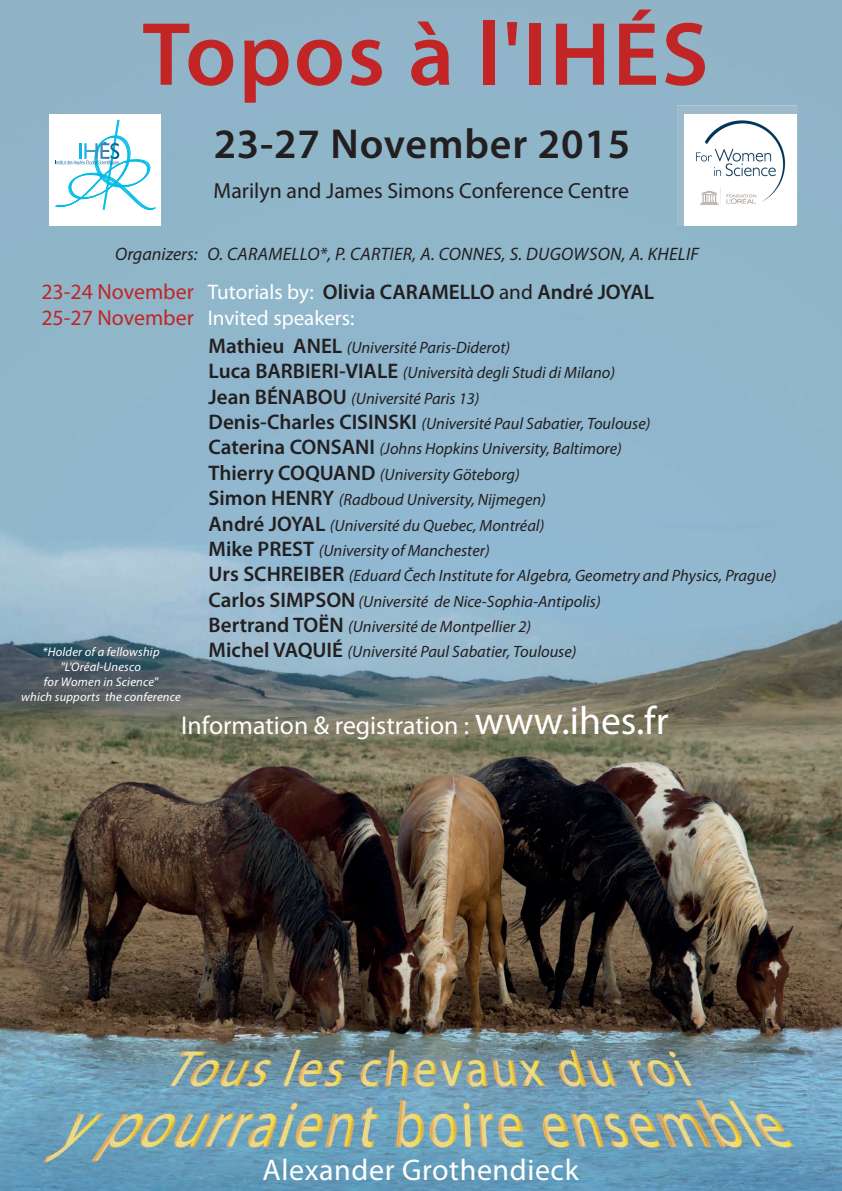
<style>
.page{position:relative;width:842px;height:1191px;background:#fff}
.page>*{position:absolute;margin:0;border:0;box-sizing:border-box;transform-origin:0 0}
.t1{font:600 90.6px "Myriad Pro";letter-spacing:.025em;color:#c12525}
.t2{font:600 42px "Myriad Pro";letter-spacing:.02em;color:#231f20}
.t3{font:30px "Myriad Pro";letter-spacing:.02em;color:#fff}
.t4{font:25.7px "Myriad Pro";color:#fff}
.t5{font:21.9px "Myriad Pro";color:#231f20}
.t6{font:600 21.1px "Myriad Pro";color:#231f20}
.t7{font:21.1px "Myriad Pro";color:#fff}
.t8{font:italic 18.1px "Myriad Pro";letter-spacing:.015em;color:#231f20}
.t9{font:italic 16.4px/25.3px "Myriad Pro";color:#231f20}
.t10{font:italic 12.5px/15px "Myriad Pro";letter-spacing:.015em;color:#fff;text-align:center}
.s1{font-weight:400;font-size:21.9px;color:#c12525}
.s2{font-weight:400;color:#fff}
.s3{font-weight:400}
.s4{font-size:21.9px;color:#c12525}
.s5{font-weight:600;font-style:normal;font-size:21.1px}
.s6{font-size:39.6px}
</style>
<div class="page">
<img style="left:0;top:0;width:842px;height:1191px">
<img style="left:677px;top:105px;width:120px;height:119px">
<img style="left:685px;top:114px;width:111px;height:110px">
<div style="left:50px;top:114px;width:111px;height:111px;background:#fff"></div>
<svg style="left:55px;top:119px;width:101px;height:92px"></svg>
<h1 class="t1" style="left:142px;top:-3px;width:568px">Topos à l'IHÉS</h1>
<h2 class="t2" style="left:214px;top:117px;width:418px">23-27 November 2015</h2>
<h3 class="t5" style="left:214px;top:177px;width:417px">Marilyn and James Simons Conference Centre</h3>
<p class="t8" style="left:115px;top:243px;width:585px">Organizers: O. CARAMELLO*, P. CARTIER, A. CONNES, S. DUGOWSON, A. KHELIF</p>
<p class="t6" style="left:41px;top:278px;width:614px"><span class="s1">23-24 November</span> <span class="s2">Tutorials by:</span> Olivia CARAMELLO <span class="s3">and</span> André JOYAL</p>
<p class="t7" style="left:41px;top:305px;width:315px"><span class="s4">25-27 November</span> Invited speakers:</p>
<p class="t9" style="left:209px;top:335px;width:569px"><span class="s5">Mathieu ANEL</span> (Université Paris-Diderot)<br><span class="s5">Luca BARBIERI-VIALE</span> (Università degli Studi di Milano)<br><span class="s5">Jean BÉNABOU</span> (Université Paris 13)<br><span class="s5">Denis-Charles CISINSKI</span> (Université Paul Sabatier, Toulouse)<br><span class="s5">Caterina CONSANI</span> (Johns Hopkins University, Baltimore)<br><span class="s5">Thierry COQUAND</span> (University Göteborg)<br><span class="s5">Simon HENRY</span> (Radboud University, Nijmegen)<br><span class="s5">André JOYAL</span> (Université du Quebec, Montréal)<br><span class="s5">Mike PREST</span> (University of Manchester)<br><span class="s5">Urs SCHREIBER</span> (Eduard Čech Institute for Algebra, Geometry and Physics, Prague)<br><span class="s5">Carlos SIMPSON</span> (Université de Nice-Sophia-Antipolis)<br><span class="s5">Bertrand TOËN</span> (Université de Montpellier 2)<br><span class="s5">Michel VAQUIÉ</span> (Université Paul Sabatier, Toulouse)</p>
<p class="t10" style="left:21px;top:644px;width:161px">*Holder of a fellowship "L'Oréal-Unesco<br>for Women in Science"<br>which supports the conference</p>
<h3 class="t4" style="left:181px;top:709px;width:489px">Information &amp; registration : <span class="s6">www.ihes.fr</span></h3>
<h3 class="t3" style="left:263px;top:1151px;width:318px">Alexander Grothendieck</h3>
</div>
